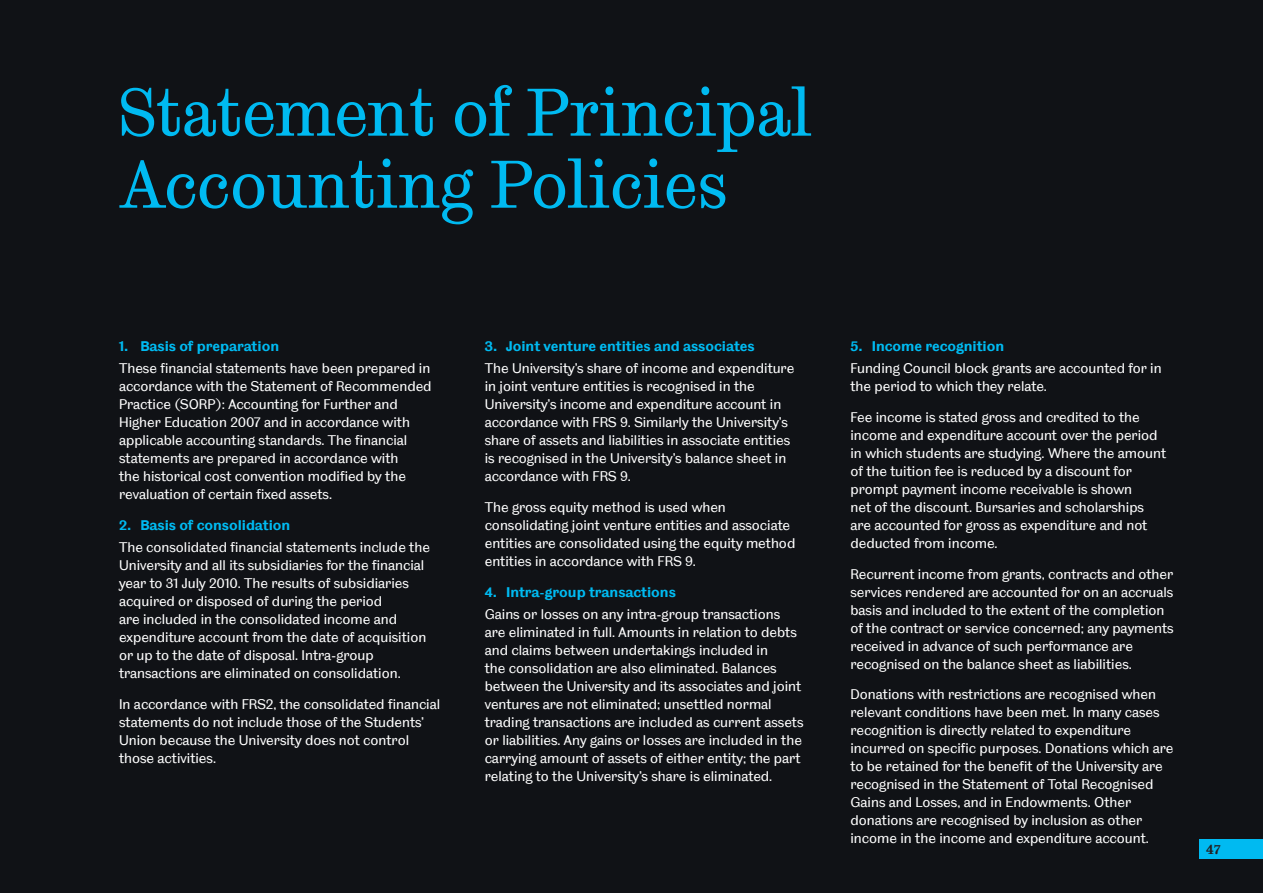
<style>
.page{position:relative;width:1263px;height:893px;background:#101216}
.page>*{position:absolute;margin:0;border:0;box-sizing:border-box;transform-origin:0 0}
.t1{font:67.5px/72px "TUOS Stephenson";color:#00baf1}
.t2{font:14.25px/18px "TUOS Blake";color:#fff}
.t3{font:700 14.25px "TUOS Blake";color:#00baf1}
.t4{font:700 13.5px "TUOS Stephenson";color:#231f20}
</style>
<div class="page">
<div style="left:1199px;top:840px;width:64px;height:19px;background:#00baf1"></div>
<h1 class="t1" style="left:119px;top:76px;width:694px">Statement of Principal<br>Accounting Policies</h1>
<p class="t3" style="left:119px;top:337px;width:162px">1. Basis of preparation</p>
<p class="t2" style="left:119px;top:359px;width:314px">These financial statements have been prepared in accordance with the Statement of Recommended Practice (SORP): Accounting for Further and Higher Education 2007 and in accordance with applicable accounting standards. The financial statements are prepared in accordance with<br>the historical cost convention modified by the revaluation of certain fixed assets.</p>
<p class="t3" style="left:119px;top:516px;width:173px">2. Basis of consolidation</p>
<p class="t2" style="left:119px;top:538px;width:312px">The consolidated financial statements include the University and all its subsidiaries for the financial year to 31 July 2010. The results of subsidiaries acquired or disposed of during the period<br>are included in the consolidated income and expenditure account from the date of acquisition or up to the date of disposal. Intra-group transactions are eliminated on consolidation.</p>
<p class="t2" style="left:119px;top:695px;width:323px">In accordance with FRS2, the consolidated financial statements do not include those of the Students’ Union because the University does not control those activities.</p>
<p class="t3" style="left:485px;top:337px;width:271px">3. Joint venture entities and associates</p>
<p class="t2" style="left:485px;top:359px;width:311px">The University’s share of income and expenditure in joint venture entities is recognised in the University’s income and expenditure account in accordance with FRS 9. Similarly the University’s share of assets and liabilities in associate entities is recognised in the University’s balance sheet in accordance with FRS 9.</p>
<p class="t2" style="left:485px;top:498px;width:312px">The gross equity method is used when consolidating joint venture entities and associate entities are consolidated using the equity method entities in accordance with FRS 9.</p>
<p class="t3" style="left:485px;top:583px;width:193px">4. Intra-group transactions</p>
<p class="t2" style="left:485px;top:605px;width:320px">Gains or losses on any intra-group transactions are eliminated in full. Amounts in relation to debts and claims between undertakings included in<br>the consolidation are also eliminated. Balances between the University and its associates and joint ventures are not eliminated; unsettled normal trading transactions are included as current assets or liabilities. Any gains or losses are included in the carrying amount of assets of either entity; the part relating to the University’s share is eliminated.</p>
<p class="t3" style="left:850px;top:337px;width:155px">5. Income recognition</p>
<p class="t2" style="left:850px;top:359px;width:313px">Funding Council block grants are accounted for in the period to which they relate.</p>
<p class="t2" style="left:850px;top:408px;width:317px">Fee income is stated gross and credited to the income and expenditure account over the period in which students are studying. Where the amount of the tuition fee is reduced by a discount for prompt payment income receivable is shown<br>net of the discount. Bursaries and scholarships are accounted for gross as expenditure and not deducted from income.</p>
<p class="t2" style="left:850px;top:564px;width:325px">Recurrent income from grants, contracts and other services rendered are accounted for on an accruals basis and included to the extent of the completion of the contract or service concerned; any payments received in advance of such performance are recognised on the balance sheet as liabilities.</p>
<p class="t2" style="left:850px;top:685px;width:324px">Donations with restrictions are recognised when relevant conditions have been met. In many cases recognition is directly related to expenditure incurred on specific purposes. Donations which are to be retained for the benefit of the University are recognised in the Statement of Total Recognised Gains and Losses, and in Endowments. Other donations are recognised by inclusion as other income in the income and expenditure account.</p>
<p class="t4" style="left:1206px;top:841px;width:16px">47</p>
</div>
